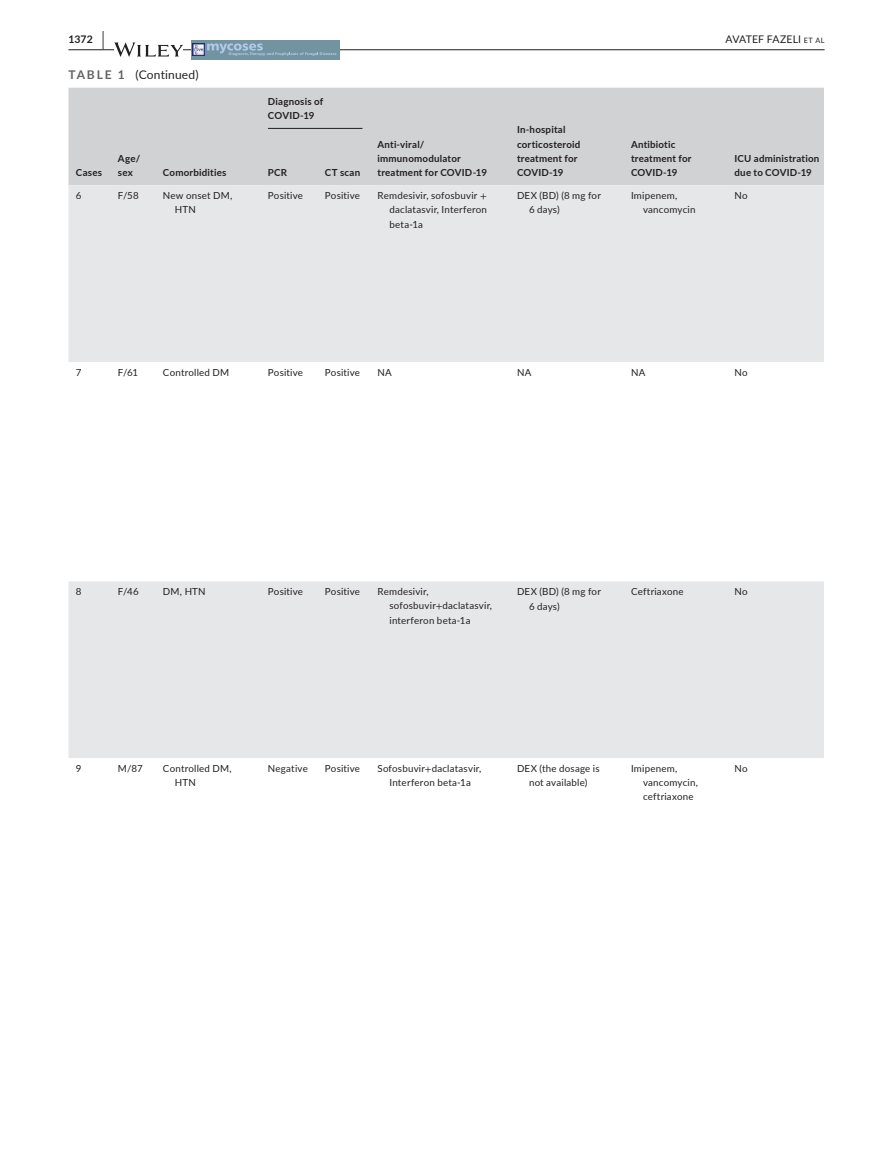
<style>
.page{position:relative;width:893px;height:1174px;background:#fff}
.page>*{position:absolute;margin:0;border:0;box-sizing:border-box;transform-origin:0 0}
.t1{font:12px "Lato";letter-spacing:.015em;color:#231f20}
.t2{font:10.5px "Lato";letter-spacing:.005em;color:#231f20}
.t3{font:700 10.5px "Lato";color:#231f20}
.t4{font:9.75px/14.2px "Lato";letter-spacing:.02em;color:#231f20}
.t5{font:700 9.75px/14.2px "Lato";letter-spacing:.02em;color:#231f20}
.s1{font-size:19.5px}
.s2{font-size:7.35px}
.s3{font-weight:700;color:#636366}
.s4{font-family:"STIX"}
</style>
<div class="page">
<hr style="left:68px;top:49px;width:756px;height:1px;background:#231f20">
<svg style="left:114px;top:42px;width:69px;height:15px"></svg>
<div style="left:191px;top:40px;width:148px;height:20px;background:#7294a1"></div>
<svg style="left:192px;top:43px;width:144px;height:13px"></svg>
<div style="left:68px;top:88px;width:756px;height:97px;background:#d1d2d4"></div>
<svg style="left:68px;top:185px;width:756px;height:573px;fill:#e6e7e9"></svg>
<hr style="left:268px;top:128px;width:94px;height:1px;background:#231f20">
<p class="t3" style="left:68px;top:31px;width:37px">1372 <span class="s1">|</span></p>
<p class="t2" style="left:726px;top:31px;width:96px">AVATEF FAZELI <span class="s2">et al</span></p>
<p class="t1" style="left:68px;top:66px;width:132px"><span class="s3">TABLE 1</span> (Continued)</p>
<p class="t5" style="left:268px;top:94px;width:57px">Diagnosis of<br>COVID-19</p>
<p class="t5" style="left:76px;top:165px;width:28px">Cases</p>
<p class="t5" style="left:118px;top:151px;width:24px">Age/ sex</p>
<p class="t5" style="left:163px;top:165px;width:65px">Comorbidities</p>
<p class="t5" style="left:268px;top:165px;width:21px">PCR</p>
<p class="t5" style="left:325px;top:165px;width:37px">CT scan</p>
<p class="t5" style="left:377px;top:136px;width:111px">Anti-viral/ immunomodulator treatment for COVID-19</p>
<p class="t5" style="left:517px;top:122px;width:65px">In-hospital corticosteroid treatment for<br>COVID-19</p>
<p class="t5" style="left:631px;top:136px;width:62px">Antibiotic treatment for<br>COVID-19</p>
<p class="t5" style="left:734px;top:151px;width:86px">ICU administration due to COVID-19</p>
<p class="t4" style="left:76px;top:188px;width:7px">6</p>
<p class="t4" style="left:118px;top:188px;width:22px">F/58</p>
<p class="t4" style="left:175px;top:188px;width:59px;text-indent:-12px">New onset DM,<br>HTN</p>
<p class="t4" style="left:268px;top:188px;width:37px">Positive</p>
<p class="t4" style="left:325px;top:188px;width:37px">Positive</p>
<p class="t4" style="left:389px;top:188px;width:99px;text-align:justify;text-indent:-12px">Remdesivir, sofosbuvir <span class="s4">+ </span>daclatasvir, Interferon beta-1a</p>
<p class="t4" style="left:529px;top:188px;width:73px;text-indent:-12px">DEX (BD) (8 mg for<br>6 days)</p>
<p class="t4" style="left:643px;top:188px;width:54px;text-indent:-12px">Imipenem, vancomycin</p>
<p class="t4" style="left:734px;top:188px;width:15px">No</p>
<p class="t4" style="left:76px;top:365px;width:7px">7</p>
<p class="t4" style="left:118px;top:365px;width:22px">F/61</p>
<p class="t4" style="left:163px;top:365px;width:68px">Controlled DM</p>
<p class="t4" style="left:268px;top:365px;width:37px">Positive</p>
<p class="t4" style="left:325px;top:365px;width:37px">Positive</p>
<p class="t4" style="left:377px;top:365px;width:16px">NA</p>
<p class="t4" style="left:517px;top:365px;width:16px">NA</p>
<p class="t4" style="left:631px;top:365px;width:16px">NA</p>
<p class="t4" style="left:734px;top:365px;width:15px">No</p>
<p class="t4" style="left:76px;top:584px;width:7px">8</p>
<p class="t4" style="left:118px;top:584px;width:22px">F/46</p>
<p class="t4" style="left:163px;top:584px;width:44px">DM, HTN</p>
<p class="t4" style="left:268px;top:584px;width:37px">Positive</p>
<p class="t4" style="left:325px;top:584px;width:37px">Positive</p>
<p class="t4" style="left:389px;top:584px;width:104px;text-indent:-12px">Remdesivir, sofosbuvir<span class="s4">+</span>daclatasvir, interferon beta-1a</p>
<p class="t4" style="left:529px;top:584px;width:73px;text-indent:-12px">DEX (BD) (8 mg for<br>6 days)</p>
<p class="t4" style="left:631px;top:584px;width:54px">Ceftriaxone</p>
<p class="t4" style="left:734px;top:584px;width:15px">No</p>
<p class="t4" style="left:76px;top:761px;width:7px">9</p>
<p class="t4" style="left:118px;top:761px;width:26px">M/87</p>
<p class="t4" style="left:175px;top:761px;width:58px;text-indent:-12px">Controlled DM,<br>HTN</p>
<p class="t4" style="left:268px;top:761px;width:41px">Negative</p>
<p class="t4" style="left:325px;top:761px;width:37px">Positive</p>
<p class="t4" style="left:377px;top:761px;width:105px;text-align:center">Sofosbuvir<span class="s4">+</span>daclatasvir,<br>Interferon beta-1a</p>
<p class="t4" style="left:517px;top:761px;width:84px;text-align:center">DEX (the dosage is not available)</p>
<p class="t4" style="left:643px;top:761px;width:56px;text-indent:-12px">Imipenem, vancomycin, ceftriaxone</p>
<p class="t4" style="left:734px;top:761px;width:15px">No</p>
</div>
